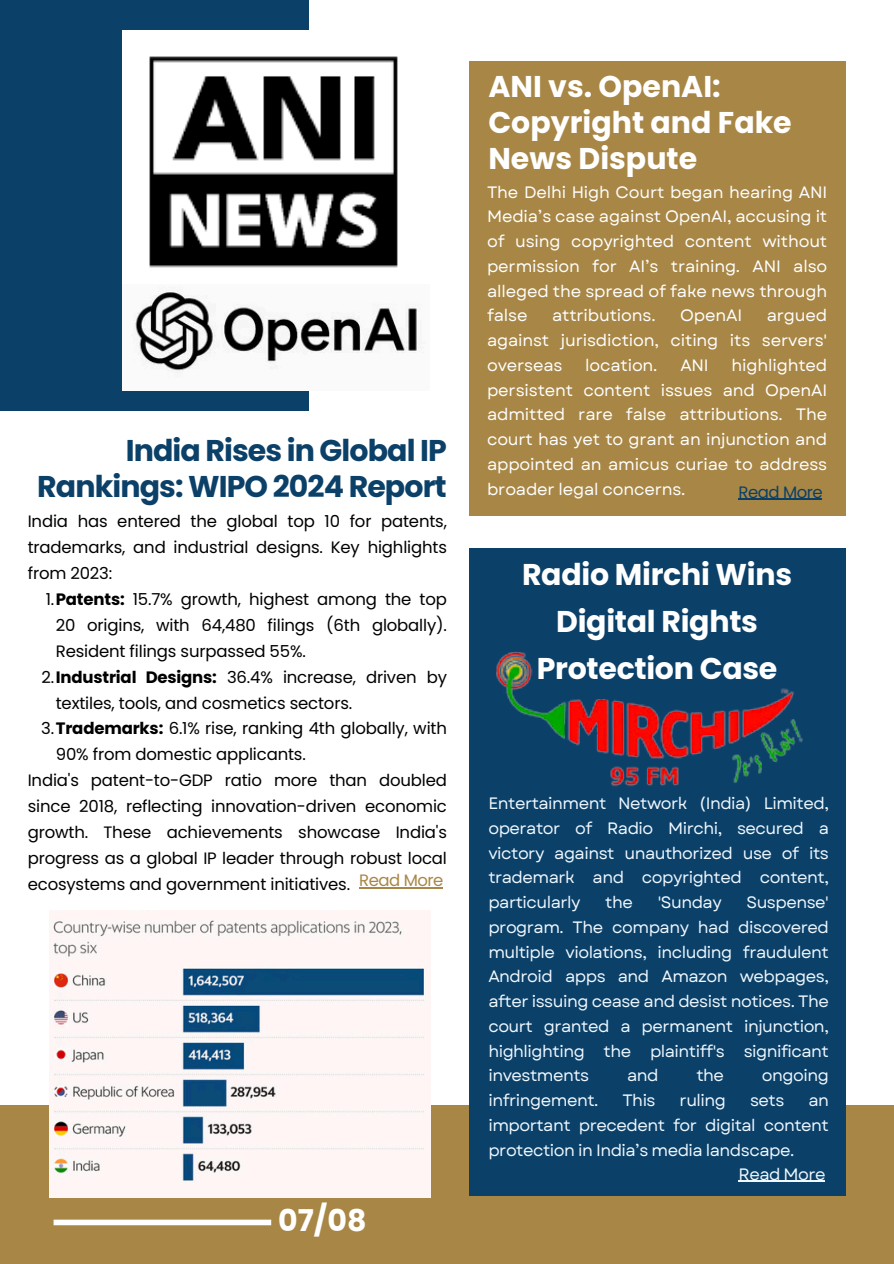
<style>
.page{position:relative;width:894px;height:1264px;background:#fff}
.page>*{position:absolute;margin:0;border:0;box-sizing:border-box;transform-origin:0 0}
.t1{font:700 30px/36px "Poppins";letter-spacing:-.01em;color:#fff}
.t2{font:700 30px/36px "Poppins";letter-spacing:-.03em;color:#0b4068;text-align:right}
.t3{font:16.5px/25.8px "Poppins";letter-spacing:-.01em;color:#000;text-align:justify}
.t4{font:16.5px/24.8px "Garet";letter-spacing:-.03em;color:#eff8ff;text-align:justify}
.t5{font:16.5px/24.8px "Garet";letter-spacing:-.01em;color:#fff;text-align:justify}
.t6{font:16.5px "Poppins";letter-spacing:-.03em;color:#0b4068}
.t7{font:16.5px "Poppins";letter-spacing:-.03em;color:#a88746}
.s1{font-weight:700}
</style>
<div class="page">
<div style="left:0;top:0;width:309px;height:411px;background:#0b4068"></div>
<div style="left:468px;top:61px;width:377px;height:455px;background:#a88746"></div>
<div style="left:0;top:1104px;width:893px;height:159px;background:#a88746"></div>
<div style="left:468px;top:548px;width:377px;height:648px;background:#0b4068"></div>
<div style="left:54px;top:1219px;width:217px;height:6px;background:#fff"></div>
<img style="left:496px;top:652px;width:307px;height:135px">
<img style="left:123px;top:31px;width:298px;height:359px">
<img style="left:50px;top:919px;width:380px;height:278px">
<hr style="left:738px;top:499px;width:84px;height:1px;background:#0b4068">
<hr style="left:359px;top:887px;width:84px;height:1px;background:#a88746">
<hr style="left:738px;top:1180px;width:87px;height:1px;background:#eff8ff">
<p class="t2" style="left:37px;top:432px;width:411px">India Rises in Global IP<br>Rankings: WIPO 2024 Report</p>
<p class="t3" style="left:28px;top:508px;width:420px">India has entered the global top 10 for patents, trademarks, and industrial designs. Key highlights from 2023:</p>
<p class="t3" style="left:56px;top:586px;width:392px;text-indent:-10px">1.<span class="s1">Patents:</span> 15.7% growth, highest among the top 20 origins, with 64,480 filings (6th globally).<br>Resident filings surpassed 55%.</p>
<p class="t3" style="left:56px;top:664px;width:392px;text-indent:-14px">2.<span class="s1">Industrial Designs:</span> 36.4% increase, driven by textiles, tools, and cosmetics sectors.</p>
<p class="t3" style="left:56px;top:715px;width:392px;text-indent:-15px">3.<span class="s1">Trademarks:</span> 6.1% rise, ranking 4th globally, with<br>90% from domestic applicants.</p>
<p class="t3" style="left:28px;top:767px;width:420px">India's patent-to-GDP ratio more than doubled since 2018, reflecting innovation-driven economic growth. These achievements showcase India's progress as a global IP leader through robust local ecosystems and government initiatives.</p>
<h2 class="t7" style="left:359px;top:868px;width:86px">Read More</h2>
<p class="t1" style="left:278px;top:1202px;width:90px">07/08</p>
<p class="t1" style="left:488px;top:68px;width:305px">ANI vs. OpenAI:<br>Copyright and Fake<br>News Dispute</p>
<h2 class="t5" style="left:487px;top:179px;width:341px">The Delhi High Court began hearing ANI Media’s case against OpenAI, accusing it of using copyrighted content without permission for AI’s training. ANI also alleged the spread of fake news through false</h2>
<h2 class="t5" style="left:487px;top:303px;width:341px;text-indent:280px">argued against jurisdiction, citing its servers' overseas</h2>
<h2 class="t5" style="left:552px;top:303px;width:105px">attributions.</h2>
<h2 class="t5" style="left:680px;top:303px;width:63px">OpenAI</h2>
<h2 class="t5" style="left:487px;top:353px;width:341px;text-indent:244px">highlighted persistent content issues and OpenAI admitted rare false attributions. The court has yet to grant an injunction and appointed an amicus curiae to address broader legal concerns.</h2>
<h2 class="t5" style="left:585px;top:353px;width:74px">location.</h2>
<h2 class="t5" style="left:680px;top:353px;width:30px">ANI</h2>
<p class="t6" style="left:738px;top:480px;width:86px">Read More</p>
<h2 class="t1" style="left:522px;top:551px;width:271px;line-height:47.2px;text-align:center">Radio Mirchi Wins<br>Digital Rights<br>Protection Case</h2>
<p class="t4" style="left:488px;top:791px;width:342px">Entertainment Network (India) Limited, operator of Radio Mirchi, secured a victory against unauthorized use of its trademark and copyrighted content, particularly</p>
<p class="t4" style="left:605px;top:890px;width:29px">the</p>
<p class="t4" style="left:657px;top:890px;width:65px">'Sunday</p>
<p class="t4" style="left:488px;top:890px;width:342px;text-indent:258px">Suspense' program. The company had discovered multiple violations, including fraudulent Android apps and Amazon webpages, after issuing cease and desist notices. The court granted a permanent injunction, highlighting the plaintiff's significant investments</p>
<p class="t4" style="left:627px;top:1063px;width:33px">and</p>
<p class="t4" style="left:696px;top:1063px;width:29px">the</p>
<p class="t4" style="left:761px;top:1063px;width:68px">ongoing</p>
<p class="t4" style="left:488px;top:1088px;width:111px">infringement.</p>
<p class="t4" style="left:622px;top:1088px;width:35px">This</p>
<p class="t4" style="left:679px;top:1088px;width:48px">ruling</p>
<p class="t4" style="left:749px;top:1088px;width:36px">sets</p>
<p class="t4" style="left:488px;top:1088px;width:342px;text-indent:320px">an important precedent for digital content protection in India’s media landscape.</p>
<p class="t4" style="left:738px;top:1161px;width:89px">Read More</p>
</div>
